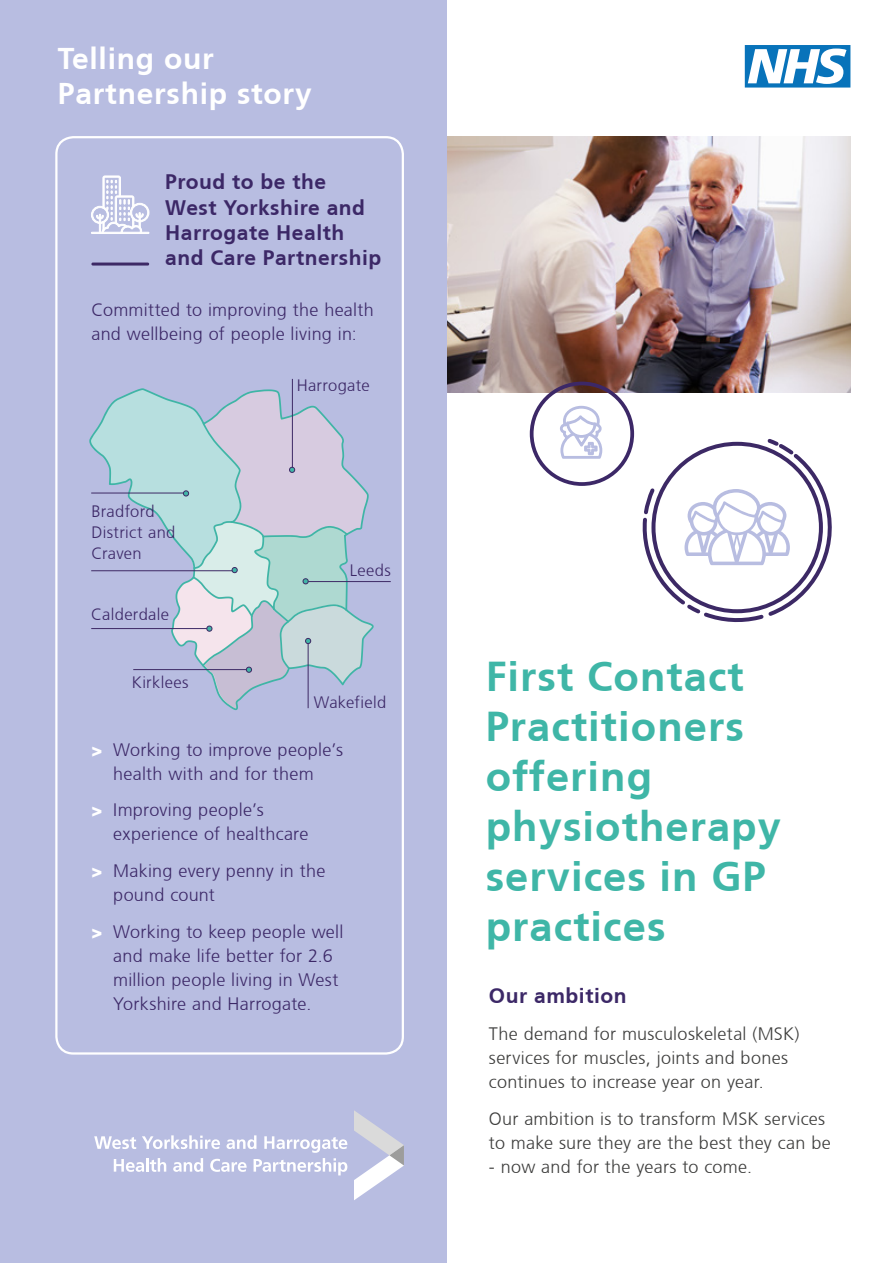
<style>
.page{position:relative;width:893px;height:1263px;background:#fff}
.page>*{position:absolute;margin:0;border:0;box-sizing:border-box;transform-origin:0 0}
.t1{font:700 41.7px/50.1px "Frutiger CE";letter-spacing:.025em;color:#3fb6a7}
.t2{font:700 30px/34.8px "Frutiger CE";letter-spacing:.025em;color:#fff}
.t3{font:700 21px/25.2px "Frutiger CE";letter-spacing:.025em;color:#3c2867}
.t4{font:300 18px/24px "Frutiger CE";letter-spacing:.015em;color:#3c2867}
.t5{font:300 18px/24px "Frutiger CE";letter-spacing:.015em;color:#3c3c3b}
.t6{font:300 16.5px/21px "Frutiger CE";letter-spacing:.02em;color:#3c2867}
.s1{font-weight:900;font-size:18.15px;color:#fff}
</style>
<div class="page">
<img style="left:446px;top:136px;width:404px;height:256px">
<div style="left:0;top:0;width:446px;height:1263px;background:#b8bde1"></div>
<svg style="left:745px;top:45px;width:105px;height:43px"></svg>
<svg style="left:94px;top:1135px;width:253px;height:40px"></svg>
<svg style="left:354px;top:1110px;width:50px;height:90px"></svg>
<div style="left:530px;top:382px;width:104px;height:104px;border:4px solid #3c2867;border-radius:50%"></div>
<svg style="left:560px;top:405px;width:43px;height:54px"></svg>
<div style="left:55px;top:136px;width:349px;height:918px;border:2px solid #fff;border-radius:17px"></div>
<hr style="left:91px;top:263px;width:58px;height:3px;background:#3d2965;border-radius:2px">
<svg style="left:91px;top:176px;width:58px;height:58px"></svg>
<svg style="left:89px;top:389px;width:284px;height:321px"></svg>
<hr style="left:91px;top:628px;width:116px;height:1px;background:#3d2965">
<hr style="left:91px;top:570px;width:141px;height:1px;background:#3d2965">
<hr style="left:308px;top:581px;width:83px;height:1px;background:#3d2965">
<hr style="left:91px;top:492px;width:93px;height:1px;background:#3d2965">
<hr style="left:292px;top:379px;width:1px;height:89px;background:#3d2965">
<hr style="left:308px;top:644px;width:1px;height:64px;background:#3d2965">
<hr style="left:133px;top:669px;width:113px;height:1px;background:#3d2965">
<svg style="left:642px;top:439px;width:190px;height:184px"></svg>
<h2 class="t2" style="left:58px;top:41px;width:255px">Telling our<br>Partnership story</h2>
<p class="t3" style="left:165px;top:169px;width:218px">Proud to be the<br>West Yorkshire and<br>Harrogate Health and Care Partnership</p>
<p class="t4" style="left:91px;top:297px;width:284px">Committed to improving the health and wellbeing of people living in:</p>
<p class="t6" style="left:91px;top:501px;width:85px">Bradford<br>District and<br>Craven</p>
<p class="t6" style="left:91px;top:604px;width:79px">Calderdale</p>
<p class="t6" style="left:132px;top:672px;width:58px">Kirklees</p>
<p class="t6" style="left:297px;top:375px;width:74px">Harrogate</p>
<p class="t6" style="left:350px;top:560px;width:43px">Leeds</p>
<p class="t6" style="left:314px;top:692px;width:74px">Wakefield</p>
<p class="t4" style="left:91px;top:737px;width:253px;text-align:center"><span class="s1">&gt;</span> Working to improve people’s health with and for them</p>
<p class="t4" style="left:113px;top:798px;width:197px;text-indent:-22px"><span class="s1">&gt;</span> Improving people’s experience of healthcare</p>
<p class="t4" style="left:113px;top:859px;width:214px;text-indent:-22px"><span class="s1">&gt;</span> Making every penny in the pound count</p>
<p class="t4" style="left:113px;top:919px;width:232px;text-indent:-22px"><span class="s1">&gt;</span> Working to keep people well and make life better for 2.6 million people living in West<br>Yorkshire and Harrogate.</p>
<h1 class="t1" style="left:486px;top:651px;width:297px">First Contact<br>Practitioners offering physiotherapy services in GP practices</h1>
<p class="t3" style="left:489px;top:983px;width:139px">Our ambition</p>
<p class="t5" style="left:489px;top:1022px;width:312px">The demand for musculoskeletal (MSK) services for muscles, joints and bones continues to increase year on year.</p>
<p class="t5" style="left:489px;top:1106px;width:343px">Our ambition is to transform MSK services to make sure they are the best they can be</p>
<p class="t5" style="left:489px;top:1154px;width:265px">- now and for the years to come.</p>
</div>
